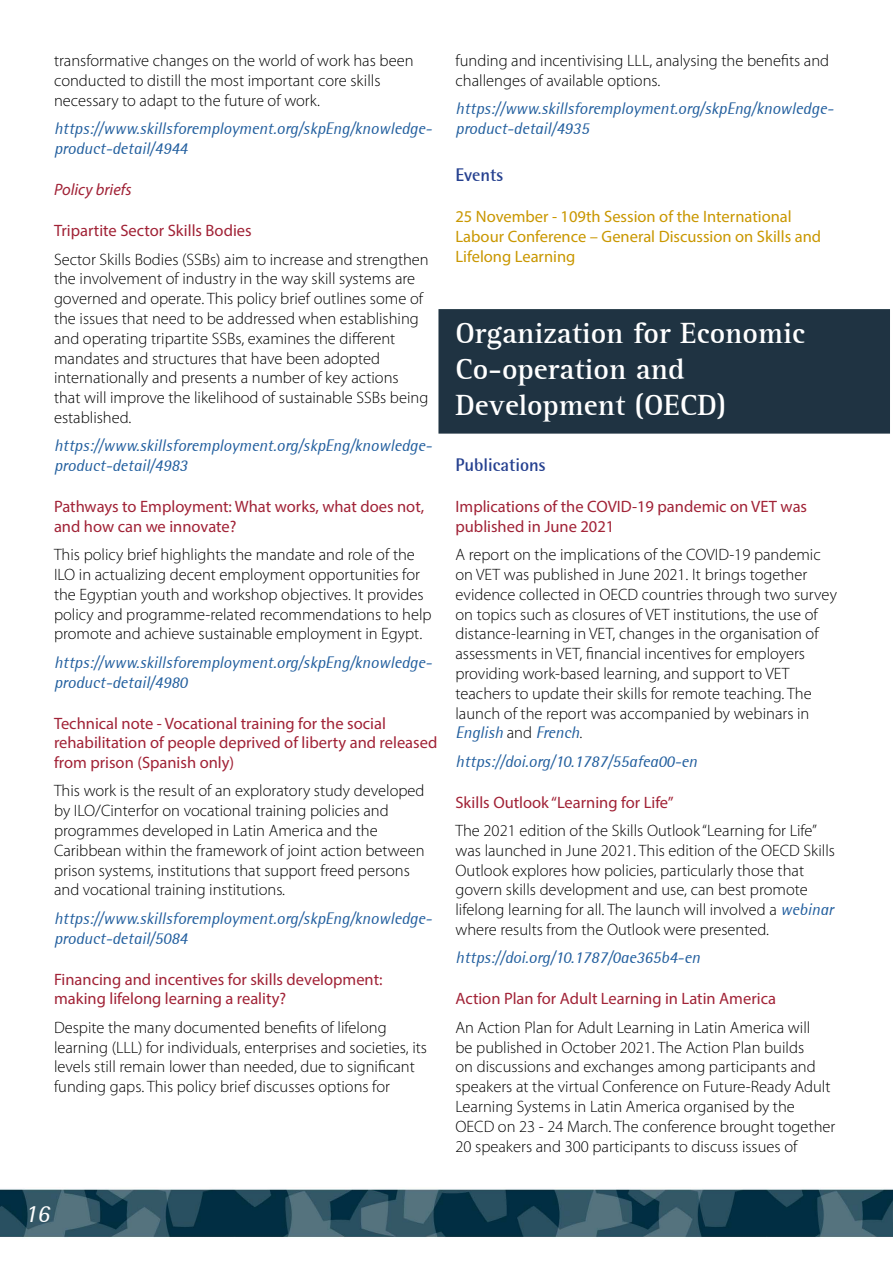
<style>
.page{position:relative;width:893px;height:1263px;background:#fff}
.page>*{position:absolute;margin:0;border:0;box-sizing:border-box;transform-origin:0 0}
.t1{font:700 30px/36px "Rotis Serif";color:#fff}
.t2{font:italic 24.6px "Rotis Semi Sans";color:#fff}
.t3{font:700 18px "Rotis Semi Sans";color:#25408f}
.t4{font:300 16.5px/19.8px "Myriad Pro";color:#000}
.t5{font:italic 16.5px/19.8px "Rotis Semi Sans";color:#215e9e}
.t6{font:16.5px/19.8px "Myriad Pro";color:#a12236}
.t7{font:16.5px/19.8px "Myriad Pro";color:#c99700}
.t8{font:italic 16.5px "Myriad Pro";color:#a12236}
.s1{font-family:"Myriad Pro";font-weight:300;font-style:normal;color:#000}
.s2{font-family:"Rotis Semi Sans";font-weight:400;font-style:italic;color:#215e9e}
</style>
<div class="page">
<img style="left:0;top:1189px;width:893px;height:49px">
<div style="left:438px;top:309px;width:452px;height:125px;background:#1f3342"></div>
<p class="t4" style="left:54px;top:51px;width:361px">transformative changes on the world of work has been conducted to distill the most important core skills necessary to adapt to the future of work.</p>
<p class="t5" style="left:54px;top:119px;width:379px">https://www.skillsforemployment.org/skpEng/knowledge&shy;product-detail/4944</p>
<p class="t8" style="left:54px;top:179px;width:79px">Policy briefs</p>
<p class="t6" style="left:54px;top:220px;width:199px">Tripartite Sector Skills Bodies</p>
<p class="t4" style="left:54px;top:249px;width:376px">Sector Skills Bodies (SSBs) aim to increase and strengthen the involvement of industry in the way skill systems are governed and operate. This policy brief outlines some of the issues that need to be addressed when establishing and operating tripartite SSBs, examines the different mandates and structures that have been adopted internationally and presents a number of key actions that will improve the likelihood of sustainable SSBs being established.</p>
<p class="t5" style="left:54px;top:435px;width:379px">https://www.skillsforemployment.org/skpEng/knowledge&shy;product-detail/4983</p>
<p class="t6" style="left:54px;top:496px;width:372px">Pathways to Employment: What works, what does not, and how can we innovate?</p>
<p class="t4" style="left:54px;top:545px;width:379px">This policy brief highlights the mandate and role of the ILO in actualizing decent employment opportunities for the Egyptian youth and workshop objectives. It provides policy and programme-related recommendations to help promote and achieve sustainable employment in Egypt.</p>
<p class="t5" style="left:54px;top:652px;width:379px">https://www.skillsforemployment.org/skpEng/knowledge&shy;product-detail/4980</p>
<p class="t6" style="left:54px;top:713px;width:385px">Technical note - Vocational training for the social rehabilitation of people deprived of liberty and released from prison (Spanish only)</p>
<p class="t4" style="left:54px;top:781px;width:372px">This work is the result of an exploratory study developed by ILO/Cinterfor on vocational training policies and programmes developed in Latin America and the Caribbean within the framework of joint action between prison systems, institutions that support freed persons and vocational training institutions.</p>
<p class="t5" style="left:54px;top:908px;width:379px">https://www.skillsforemployment.org/skpEng/knowledge&shy;product-detail/5084</p>
<p class="t6" style="left:54px;top:969px;width:330px">Financing and incentives for skills development: making lifelong learning a reality?</p>
<p class="t4" style="left:54px;top:1017px;width:375px">Despite the many documented benefits of lifelong learning (LLL) for individuals, enterprises and societies, its levels still remain lower than needed, due to significant funding gaps. This policy brief discusses options for</p>
<p class="t4" style="left:455px;top:51px;width:375px">funding and incentivising LLL, analysing the benefits and challenges of available options.</p>
<p class="t5" style="left:455px;top:99px;width:379px">https://www.skillsforemployment.org/skpEng/knowledge&shy;product-detail/4935</p>
<p class="t3" style="left:455px;top:164px;width:49px">Events</p>
<p class="t7" style="left:455px;top:207px;width:367px">25 November - 109th Session of the International<br>Labour Conference – General Discussion on Skills and<br>Lifelong Learning</p>
<h1 class="t1" style="left:455px;top:316px;width:351px">Organization for Economic<br>Co-operation and<br>Development (OECD)</h1>
<p class="t3" style="left:455px;top:454px;width:92px">Publications</p>
<p class="t6" style="left:455px;top:496px;width:353px">Implications of the COVID-19 pandemic on VET was published in June 2021</p>
<p class="t4" style="left:455px;top:545px;width:383px">A report on the implications of the COVID-19 pandemic on VET was published in June 2021. It brings together evidence collected in OECD countries through two survey on topics such as closures of VET institutions, the use of distance-learning in VET, changes in the organisation of assessments in VET, financial incentives for employers providing work-based learning, and support to VET teachers to update their skills for remote teaching. The launch of the report was accompanied by webinars in</p>
<p class="t5" style="left:455px;top:718px;width:243px;line-height:28.3px">English <span class="s1">and</span> French<span class="s1">. </span>https://doi.org/10.1787/55afea00-en</p>
<p class="t6" style="left:455px;top:792px;width:220px">Skills Outlook “Learning for Life”</p>
<p class="t4" style="left:455px;top:820px;width:381px">The 2021 edition of the Skills Outlook “Learning for Life” was launched in June 2021. This edition of the OECD Skills Outlook explores how policies, particularly those that govern skills development and use, can best promote lifelong learning for all. The launch will involved a <span class="s2">webinar </span>where results from the Outlook were presented.</p>
<p class="t5" style="left:455px;top:948px;width:246px">https://doi.org/10.1787/0ae365b4-en</p>
<p class="t6" style="left:455px;top:989px;width:322px">Action Plan for Adult Learning in Latin America</p>
<p class="t4" style="left:455px;top:1017px;width:381px">An Action Plan for Adult Learning in Latin America will<br>be published in October 2021. The Action Plan builds<br>on discussions and exchanges among participants and speakers at the virtual Conference on Future-Ready Adult Learning Systems in Latin America organised by the OECD on 23 - 24 March. The conference brought together 20 speakers and 300 participants to discuss issues of</p>
<h2 class="t2" style="left:25px;top:1198px;width:26px">16</h2>
</div>
